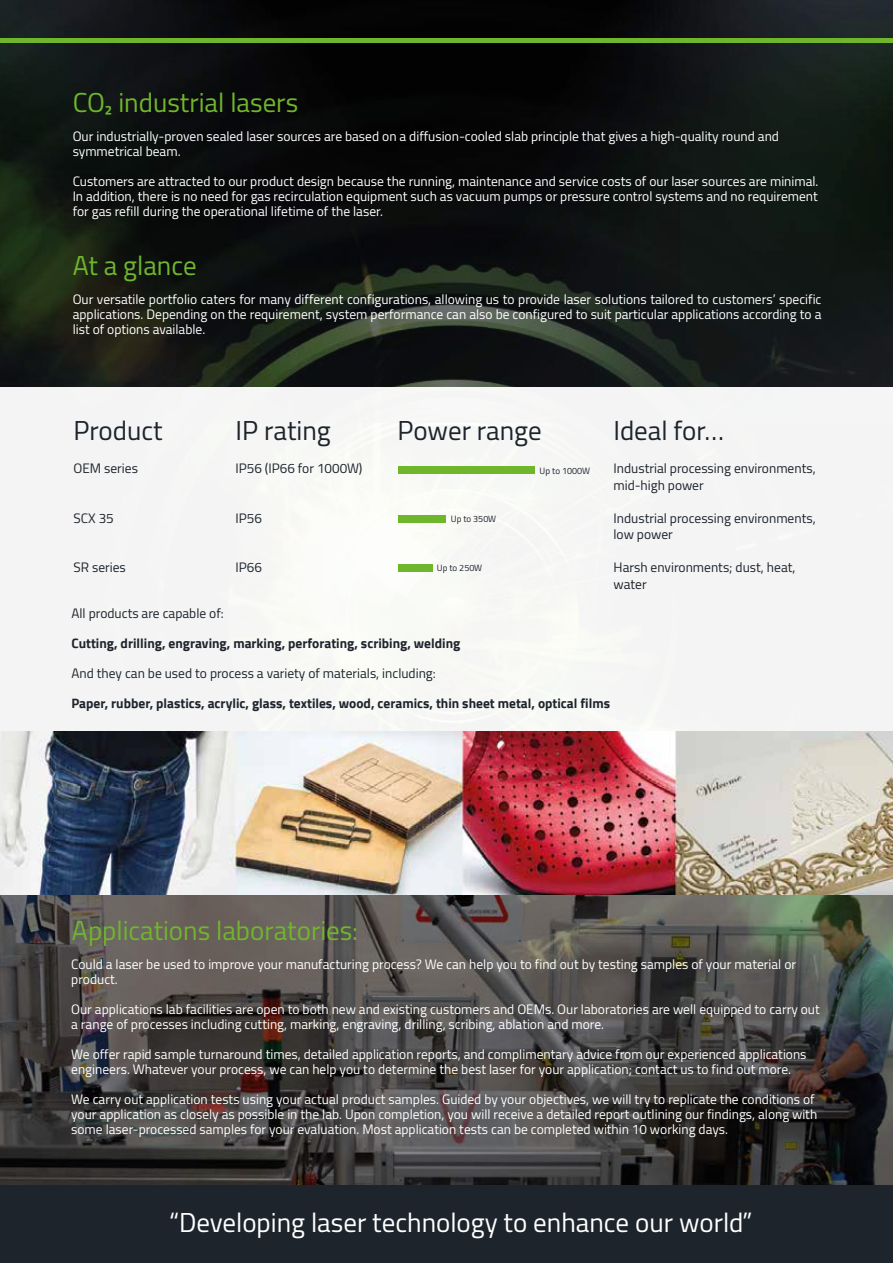
<style>
.page{position:relative;width:893px;height:1263px;background:#fff}
.page>*{position:absolute;margin:0;border:0;box-sizing:border-box;transform-origin:0 0}
.t1{font:27px "Cairo";color:#70b62c}
.t2{font:27px "Cairo";color:#fff}
.t3{font:27px "Cairo";color:#1d242c}
.t4{font:13.5px/15px "Cairo";color:#fff}
.t5{font:13.5px/16.5px "Cairo";color:#1d242c}
.t6{font:700 13.5px "Cairo";color:#1d242c}
.t7{font:9px "Cairo";color:#1d242c}
</style>
<div class="page">
<img style="left:0;top:0;width:893px;height:388px">
<div style="left:0;top:388px;width:893px;height:358px;background:#f4f5f4"></div>
<div style="left:0;top:38px;width:893px;height:5px;background:#70b62c"></div>
<img style="left:0;top:894px;width:893px;height:291px">
<div style="left:398px;top:515px;width:48px;height:7px;background:#70b62c"></div>
<div style="left:398px;top:564px;width:34px;height:8px;background:#70b62c"></div>
<div style="left:0;top:1185px;width:893px;height:78px;background:#1d242c"></div>
<img style="left:0;top:731px;width:893px;height:163px">
<div style="left:398px;top:467px;width:137px;height:7px;background:#70b62c"></div>
<h1 class="t1" style="left:73px;top:80px;width:227px">CO₂ industrial lasers</h1>
<p class="t4" style="left:73px;top:129px;width:708px">Our industrially-proven sealed laser sources are based on a diffusion-cooled slab principle that gives a high-quality round and symmetrical beam.</p>
<p class="t4" style="left:73px;top:174px;width:747px;text-align:justify">Customers are attracted to our product design because the running, maintenance and service costs of our laser sources are minimal.<br>In addition, there is no need for gas recirculation equipment such as vacuum pumps or pressure control systems and no requirement for gas refill during the operational lifetime of the laser.</p>
<h1 class="t1" style="left:73px;top:243px;width:125px">At a glance</h1>
<p class="t4" style="left:73px;top:292px;width:750px;text-align:justify">Our versatile portfolio caters for many different configurations, allowing us to provide laser solutions tailored to customers’ specific applications. Depending on the requirement, system performance can also be configured to suit particular applications according to a list of options available.</p>
<h1 class="t3" style="left:74px;top:408px;width:91px">Product</h1>
<h1 class="t3" style="left:236px;top:408px;width:97px">IP rating</h1>
<h1 class="t3" style="left:398px;top:408px;width:146px">Power range</h1>
<h1 class="t3" style="left:614px;top:408px;width:112px">Ideal for…</h1>
<p class="t5" style="left:74px;top:460px;width:66px">OEM series</p>
<p class="t5" style="left:236px;top:460px;width:128px">IP56 (IP66 for 1000W)</p>
<p class="t5" style="left:614px;top:460px;width:204px">Industrial processing environments, mid-high power</p>
<p class="t5" style="left:74px;top:510px;width:42px">SCX 35</p>
<p class="t5" style="left:236px;top:510px;width:28px">IP56</p>
<p class="t5" style="left:614px;top:510px;width:204px">Industrial processing environments, low power</p>
<p class="t5" style="left:74px;top:559px;width:54px">SR series</p>
<p class="t5" style="left:236px;top:559px;width:28px">IP66</p>
<p class="t5" style="left:614px;top:559px;width:183px">Harsh environments; dust, heat, water</p>
<p class="t5" style="left:71px;top:605px;width:154px">All products are capable of:</p>
<p class="t6" style="left:71px;top:635px;width:390px">Cutting, drilling, engraving, marking, perforating, scribing, welding</p>
<p class="t5" style="left:71px;top:665px;width:366px">And they can be used to process a variety of materials, including:</p>
<p class="t6" style="left:71px;top:695px;width:540px">Paper, rubber, plastics, acrylic, glass, textiles, wood, ceramics, thin sheet metal, optical films</p>
<p class="t7" style="left:540px;top:463px;width:52px">Up to 1000W</p>
<p class="t7" style="left:451px;top:512px;width:47px">Up to 350W</p>
<p class="t7" style="left:437px;top:561px;width:47px">Up to 250W</p>
<h1 class="t1" style="left:72px;top:908px;width:288px">Applications laboratories:</h1>
<p class="t4" style="left:71px;top:956px;width:726px">Could a laser be used to improve your manufacturing process? We can help you to find out by testing samples of your material or product.</p>
<p class="t4" style="left:71px;top:1001px;width:750px">Our applications lab facilities are open to both new and existing customers and OEMs. Our laboratories are well equipped to carry out a range of processes including cutting, marking, engraving, drilling, scribing, ablation and more.</p>
<p class="t4" style="left:71px;top:1046px;width:737px">We offer rapid sample turnaround times, detailed application reports, and complimentary advice from our experienced applications engineers. Whatever your process, we can help you to determine the best laser for your application; contact us to find out more.</p>
<p class="t4" style="left:71px;top:1091px;width:747px">We carry out application tests using your actual product samples. Guided by your objectives, we will try to replicate the conditions of your application as closely as possible in the lab. Upon completion, you will receive a detailed report outlining our findings, along with some laser-processed samples for your evaluation. Most application tests can be completed within 10 working days.</p>
<h1 class="t2" style="left:169px;top:1200px;width:585px">“Developing laser technology to enhance our world”</h1>
</div>
